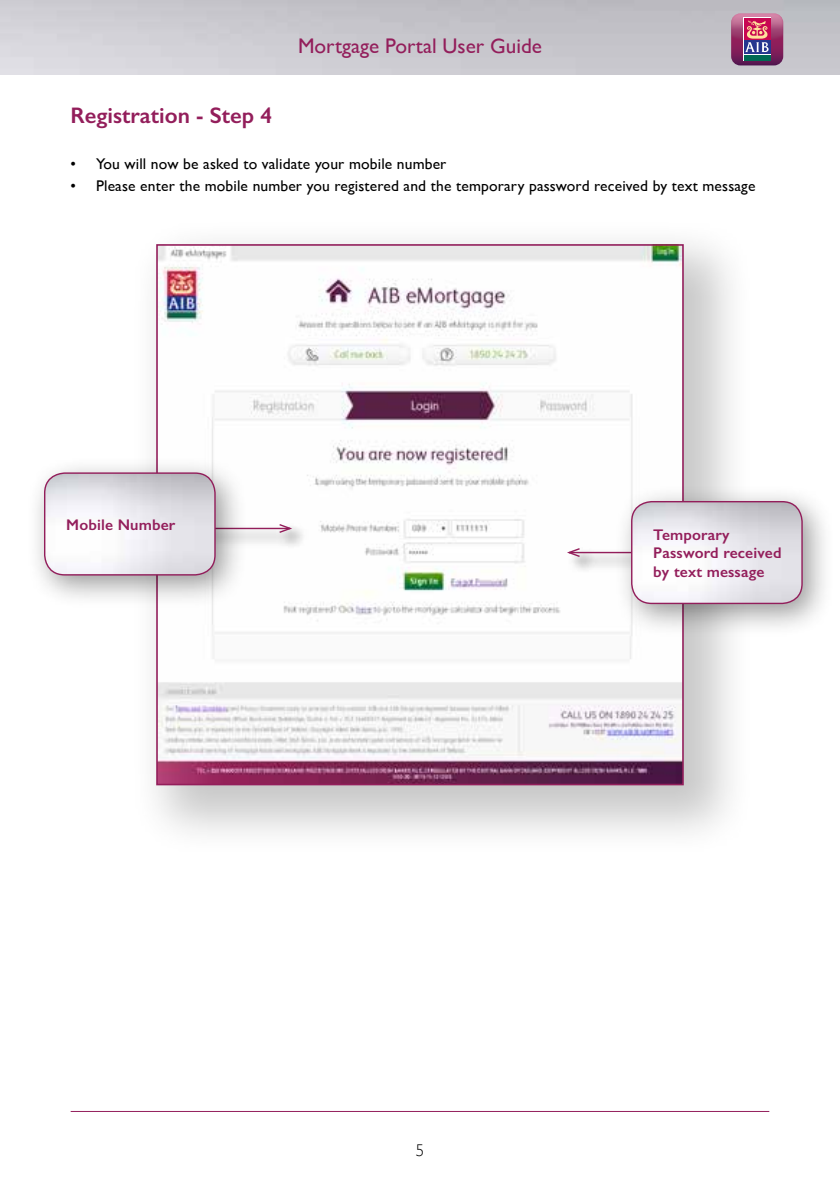
<style>
.page{position:relative;width:840px;height:1191px;background:#fff}
.page>*{position:absolute;margin:0;border:0;box-sizing:border-box;transform-origin:0 0}
.t1{font:600 22.6px "Gill Sans";color:#931e5b}
.t2{font:21.2px "Gill Sans";color:#931e5b}
.t3{font:300 17px "Gill Sans";color:#000}
.t4{font:15.6px "Gill Sans";letter-spacing:.01em;color:#000}
.t5{font:600 15.6px/18.4px "Gill Sans";letter-spacing:.01em;color:#931e5b}
</style>
<div class="page">
<img style="left:0;top:0;width:839px;height:75px">
<svg style="left:730px;top:13px;width:52px;height:52px;background:#98557d"></svg>
<hr style="left:71px;top:1111px;width:697px;height:1px;background:#931e5b">
<div style="left:130px;top:218px;width:625px;height:639px;background:#000;opacity:.22"></div>
<img style="left:159px;top:247px;width:521px;height:535px">
<div style="left:154px;top:522px;width:155px;height:28px;background:#000;opacity:.75"></div>
<hr style="left:156px;top:528px;width:134px;height:1px;background:#931e5b">
<svg style="left:278px;top:523px;width:16px;height:11px"></svg>
<div style="left:27px;top:456px;width:221px;height:152px;background:#000;opacity:.39"></div>
<img style="left:45px;top:473px;width:170px;height:102px">
<div style="left:44px;top:472px;width:171px;height:103px;border:1px solid #931e5b;border-radius:20px"></div>
<div style="left:566px;top:546px;width:154px;height:28px;background:#000;opacity:.75"></div>
<hr style="left:568px;top:552px;width:134px;height:1px;background:#931e5b">
<svg style="left:564px;top:547px;width:17px;height:11px"></svg>
<div style="left:613px;top:484px;width:221px;height:153px;background:#000;opacity:.39"></div>
<img style="left:631px;top:502px;width:170px;height:101px">
<div style="left:630px;top:501px;width:172px;height:103px;border:1px solid #931e5b;border-radius:20px"></div>
<h2 class="t2" style="left:298px;top:33px;width:245px">Mortgage Portal User Guide</h2>
<h1 class="t1" style="left:71px;top:102px;width:203px">Registration - Step 4</h1>
<p class="t4" style="left:71px;top:154px;width:377px">• You will now be asked to validate your mobile number</p>
<p class="t4" style="left:71px;top:177px;width:686px">• Please enter the mobile number you registered and the temporary password received by text message</p>
<p class="t5" style="left:66px;top:515px;width:111px">Mobile Number</p>
<p class="t3" style="left:415px;top:1137px;width:10px">5</p>
<p class="t5" style="left:653px;top:525px;width:130px">Temporary<br>Password received by text message</p>
</div>
